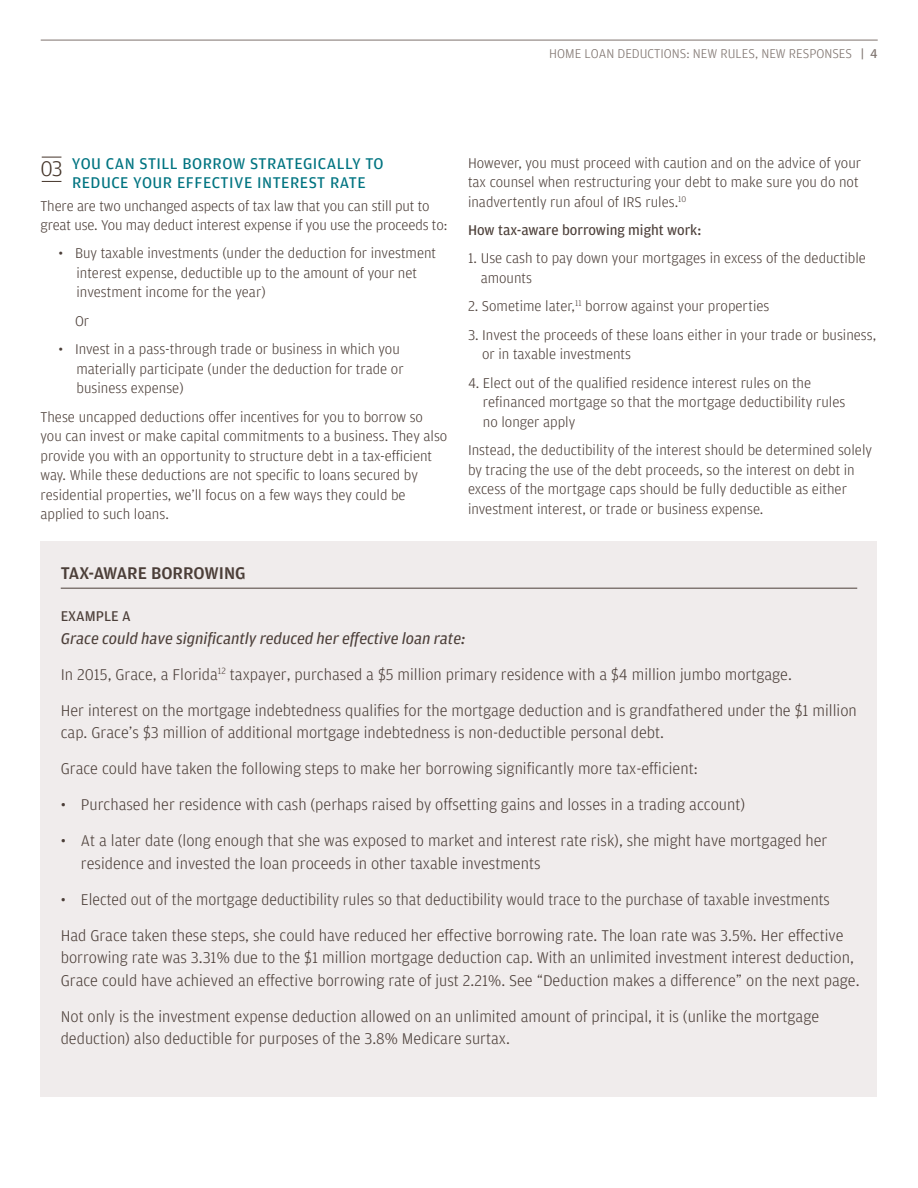
<style>
.page{position:relative;width:918px;height:1188px;background:#fff}
.page>*{position:absolute;margin:0;border:0;box-sizing:border-box;transform-origin:0 0}
.BODY_ESSENTIALS{font:300 22.5px "Amplitude";color:#433328}
.Sub_Heading_12_14{font:500 18px "Amplitude";color:#4b3e38}
.Body_Copy_10_13{font:300 16.5px/22.5px "Amplitude";color:#4b3e38}
.Sub_Heading_12_14-2{font:16.5px/19.5px "Amplitude";letter-spacing:.03em;color:#007481}
.Body_Copy_10_13-2{font:italic 16.5px "Amplitude";color:#4b3e38}
.SS_bULLET_List_10_13{font:300 15px/19.5px "Amplitude";color:#4b3e38}
.Body_Copy_10_13-3{font:300 15px/19.5px "Amplitude";letter-spacing:-.01em;color:#4b3e38}
.SS_bULLET_List_10_13-2{font:15px "Amplitude";color:#4b3e38}
.Body_Copy_10_13-4{font:15px "Amplitude";color:#4b3e38}
.Intro_Title_Line_9_1{font:300 13.5px "Amplitude";color:#7d726d}
.s1{font-weight:400}
</style>
<div class="page">
<hr style="left:41px;top:40px;width:837px;height:1px;background:#7d726d">
<div style="left:40px;top:542px;width:838px;height:555px;background:#f0ecec"></div>
<hr style="left:61px;top:588px;width:796px;height:1px;background:#4b3e38">
<svg style="left:42px;top:157px;width:19px;height:1px"></svg>
<svg style="left:42px;top:181px;width:19px;height:1px"></svg>
<p class="Intro_Title_Line_9_1" style="left:549px;top:45px;width:330px">HOME LOAN DEDUCTIONS: NEW RULES, NEW RESPONSES <span class="s1">| 4</span></p>
<p class="Sub_Heading_12_14-2" style="left:72px;top:153px;width:313px">YOU CAN STILL BORROW STRATEGICALLY TO<br>REDUCE YOUR EFFECTIVE INTEREST RATE</p>
<p class="Body_Copy_10_13-3" style="left:40px;top:195px;width:408px">There are two unchanged aspects of tax law that you can still put to great use. You may deduct interest expense if you use the proceeds to:</p>
<p class="SS_bULLET_List_10_13" style="left:76px;top:243px;width:361px;text-indent:-18px">• Buy taxable investments (under the deduction for investment interest expense, deductible up to the amount of your net investment income for the year)</p>
<p class="SS_bULLET_List_10_13" style="left:75px;top:311px;width:16px">Or</p>
<p class="SS_bULLET_List_10_13" style="left:76px;top:339px;width:329px;text-indent:-18px">• Invest in a pass-through trade or business in which you materially participate (under the deduction for trade or business expense)</p>
<p class="SS_bULLET_List_10_13" style="left:40px;top:407px;width:408px">These uncapped deductions offer incentives for you to borrow so you can invest or make capital commitments to a business. They also provide you with an opportunity to structure debt in a tax-efficient way. While these deductions are not specific to loans secured by residential properties, we’ll focus on a few ways they could be applied to such loans.</p>
<p class="BODY_ESSENTIALS" style="left:40px;top:155px;width:24px">03</p>
<p class="SS_bULLET_List_10_13" style="left:468px;top:152px;width:395px">However, you must proceed with caution and on the advice of your tax counsel when restructuring your debt to make sure you do not inadvertently run afoul of IRS rules.<sup>10</sup></p>
<p class="SS_bULLET_List_10_13-2" style="left:468px;top:221px;width:235px">How tax-aware borrowing might work:</p>
<p class="SS_bULLET_List_10_13" style="left:481px;top:248px;width:387px;text-indent:-13px">1. Use cash to pay down your mortgages in excess of the deductible amounts</p>
<p class="SS_bULLET_List_10_13" style="left:468px;top:296px;width:303px">2. Sometime later,<sup>11</sup> borrow against your properties</p>
<p class="SS_bULLET_List_10_13" style="left:482px;top:325px;width:396px;text-indent:-14px">3. Invest the proceeds of these loans either in your trade or business, or in taxable investments</p>
<p class="SS_bULLET_List_10_13" style="left:483px;top:373px;width:364px;text-indent:-15px">4. Elect out of the qualified residence interest rules on the refinanced mortgage so that the mortgage deductibility rules no longer apply</p>
<p class="SS_bULLET_List_10_13" style="left:468px;top:440px;width:406px">Instead, the deductibility of the interest should be determined solely by tracing the use of the debt proceeds, so the interest on debt in excess of the mortgage caps should be fully deductible as either investment interest, or trade or business expense.</p>
<p class="Sub_Heading_12_14" style="left:61px;top:562px;width:186px">TAX-AWARE BORROWING</p>
<p class="Body_Copy_10_13-4" style="left:61px;top:607px;width:72px">EXAMPLE A</p>
<p class="Body_Copy_10_13-2" style="left:61px;top:630px;width:406px">Grace could have significantly reduced her effective loan rate:</p>
<p class="Body_Copy_10_13" style="left:61px;top:662px;width:733px">In 2015, Grace, a Florida<sup>12</sup> taxpayer, purchased a $5 million primary residence with a $4 million jumbo mortgage.</p>
<p class="Body_Copy_10_13" style="left:61px;top:698px;width:798px">Her interest on the mortgage indebtedness qualifies for the mortgage deduction and is grandfathered under the $1 million cap. Grace’s $3 million of additional mortgage indebtedness is non-deductible personal debt.</p>
<p class="Body_Copy_10_13" style="left:61px;top:757px;width:638px">Grace could have taken the following steps to make her borrowing significantly more tax-efficient:</p>
<p class="Body_Copy_10_13" style="left:61px;top:793px;width:686px">• Purchased her residence with cash (perhaps raised by offsetting gains and losses in a trading account)</p>
<p class="Body_Copy_10_13" style="left:81px;top:829px;width:748px;text-indent:-20px">• At a later date (long enough that she was exposed to market and interest rate risk), she might have mortgaged her residence and invested the loan proceeds in other taxable investments</p>
<p class="Body_Copy_10_13" style="left:61px;top:887px;width:771px">• Elected out of the mortgage deductibility rules so that deductibility would trace to the purchase of taxable investments</p>
<p class="Body_Copy_10_13" style="left:61px;top:923px;width:800px">Had Grace taken these steps, she could have reduced her effective borrowing rate. The loan rate was 3.5%. Her effective borrowing rate was 3.31% due to the $1 million mortgage deduction cap. With an unlimited investment interest deduction,<br>Grace could have achieved an effective borrowing rate of just 2.21%. See “Deduction makes a difference” on the next page.</p>
<p class="Body_Copy_10_13" style="left:61px;top:1004px;width:760px">Not only is the investment expense deduction allowed on an unlimited amount of principal, it is (unlike the mortgage deduction) also deductible for purposes of the 3.8% Medicare surtax.</p>
</div>
